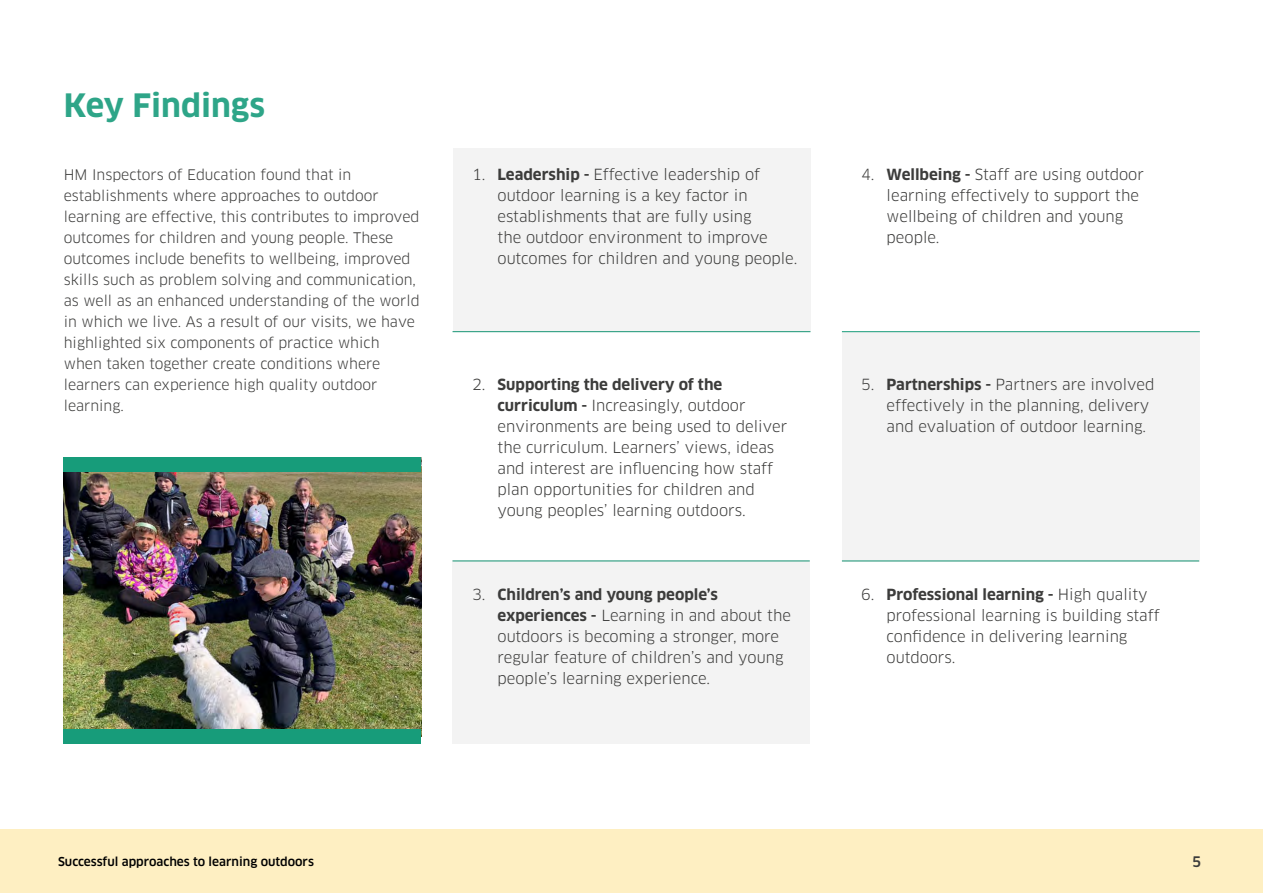
<style>
.page{position:relative;width:1263px;height:893px;background:#fff}
.page>*{position:absolute;margin:0;border:0;box-sizing:border-box;transform-origin:0 0}
.t1{font:700 31.5px "Clan OT";color:#2ea588}
.t2{font:15px/21px "Clan OT";color:#3c3c3b}
.t3{font:14.25px/21px "Clan OT";color:#3c3c3b}
.t4{font:500 14.25px "Clan OT";color:#3c3c3b}
.t5{font:500 12px "Clan OT";color:#000}
.s1{font-weight:700}
</style>
<div class="page">
<div style="left:452px;top:149px;width:358px;height:183px;background:#f3f3f3"></div>
<div style="left:842px;top:332px;width:358px;height:229px;background:#f3f3f3"></div>
<div style="left:452px;top:561px;width:358px;height:183px;background:#f3f3f3"></div>
<img style="left:63px;top:472px;width:358px;height:257px">
<div style="left:63px;top:729px;width:358px;height:15px;background:#179c7a"></div>
<div style="left:63px;top:457px;width:358px;height:15px;background:#179c7a"></div>
<hr style="left:452px;top:331px;width:358px;height:1px;background:#179c7a">
<hr style="left:452px;top:561px;width:358px;height:1px;background:#179c7a">
<hr style="left:842px;top:331px;width:358px;height:1px;background:#179c7a">
<hr style="left:842px;top:561px;width:357px;height:1px;background:#179c7a">
<div style="left:0;top:829px;width:1263px;height:64px;background:#feefc2"></div>
<h1 class="t1" style="left:64px;top:87px;width:203px">Key Findings</h1>
<p class="t3" style="left:64px;top:164px;width:357px">HM Inspectors of Education found that in establishments where approaches to outdoor learning are effective, this contributes to improved outcomes for children and young people. These outcomes include benefits to wellbeing, improved skills such as problem solving and communication, as well as an enhanced understanding of the world in which we live. As a result of our visits, we have highlighted six components of practice which when taken together create conditions where learners can experience high quality outdoor learning.</p>
<p class="t2" style="left:497px;top:164px;width:301px;text-indent:-26px">1. <span class="s1">Leadership -</span> Effective leadership of outdoor learning is a key factor in establishments that are fully using<br>the outdoor environment to improve outcomes for children and young people.</p>
<p class="t2" style="left:887px;top:164px;width:259px;text-indent:-26px">4. <span class="s1">Wellbeing -</span> Staff are using outdoor learning effectively to support the wellbeing of children and young people.</p>
<p class="t2" style="left:497px;top:374px;width:291px;text-indent:-26px">2. <span class="s1">Supporting the delivery of the curriculum -</span> Increasingly, outdoor environments are being used to deliver the curriculum. Learners’ views, ideas and interest are influencing how staff plan opportunities for children and young peoples’ learning outdoors.</p>
<p class="t2" style="left:497px;top:584px;width:295px;text-indent:-26px">3. <span class="s1">Children’s and young people’s experiences -</span> Learning in and about the outdoors is becoming a stronger, more regular feature of children’s and young people’s learning experience.</p>
<p class="t2" style="left:887px;top:374px;width:269px;text-indent:-26px">5. <span class="s1">Partnerships -</span> Partners are involved effectively in the planning, delivery and evaluation of outdoor learning.</p>
<p class="t2" style="left:887px;top:584px;width:275px;text-indent:-26px">6. <span class="s1">Professional learning -</span> High quality professional learning is building staff confidence in delivering learning outdoors.</p>
<p class="t5" style="left:58px;top:854px;width:257px">Successful approaches to learning outdoors</p>
<p class="t4" style="left:1192px;top:853px;width:11px">5</p>
</div>
